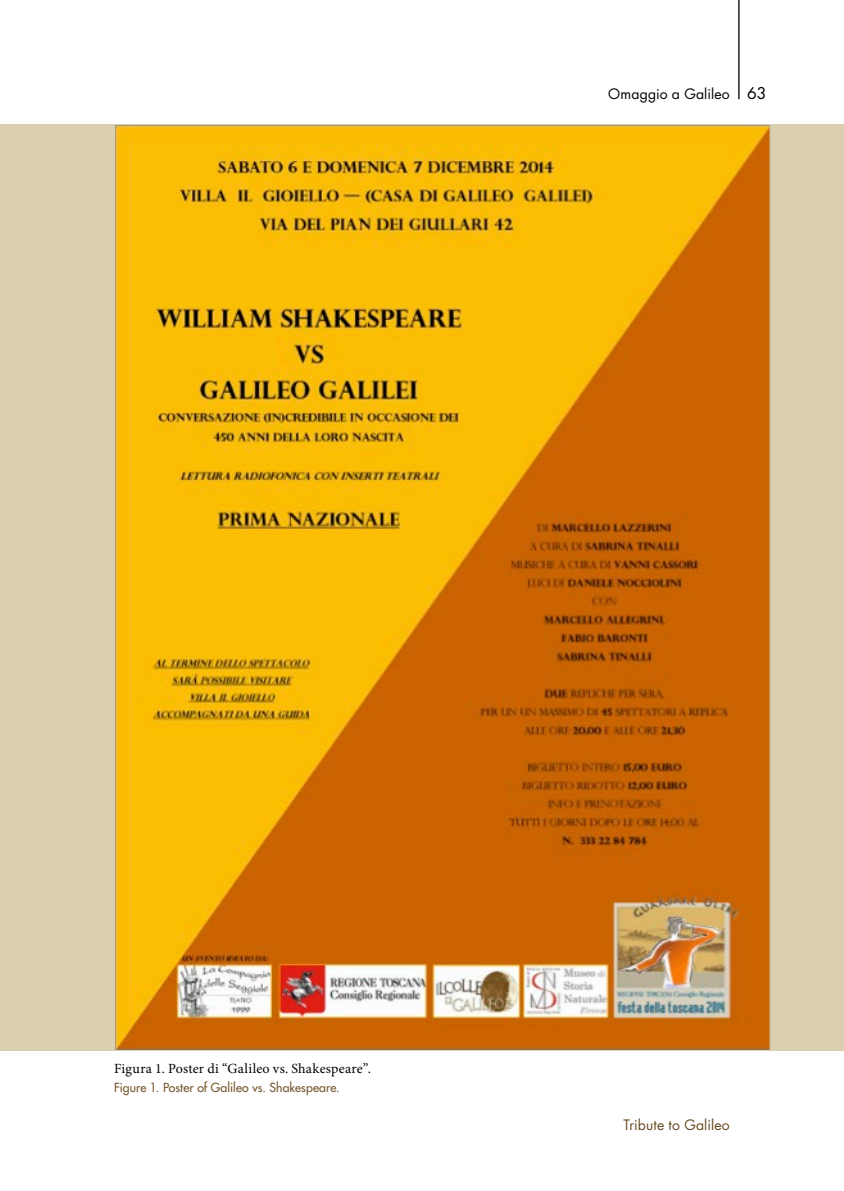
<style>
.page{position:relative;width:844px;height:1191px;background:#fff}
.page>*{position:absolute;margin:0;border:0;box-sizing:border-box;transform-origin:0 0}
.t1{font:15.75px "Futura Std";color:#000}
.t2{font:14px "Minion Pro";letter-spacing:.015em;color:#000}
.t3{font:14px "Futura Std";letter-spacing:.01em;color:#684a21}
.t4{font:14px "Futura Std";letter-spacing:.01em;color:#000}
.t5{font:500 12.25px "Futura Std";letter-spacing:.005em;color:#75562d}
</style>
<div class="page">
<div style="left:0;top:124px;width:843px;height:926px;background:#dacfae"></div>
<hr style="left:738px;top:0;width:1px;height:99px;background:#000">
<img style="left:115px;top:125px;width:656px;height:925px">
<p class="t4" style="left:608px;top:85px;width:123px">Omaggio a Galileo</p>
<p class="t1" style="left:747px;top:83px;width:21px">63</p>
<p class="t2" style="left:114px;top:1059px;width:258px">Figura 1. Poster di “Galileo vs. Shakespeare”.</p>
<p class="t5" style="left:114px;top:1079px;width:227px">Figure 1. Poster of Galileo vs. Shakespeare.</p>
<p class="t3" style="left:623px;top:1116px;width:108px">Tribute to Galileo</p>
</div>
